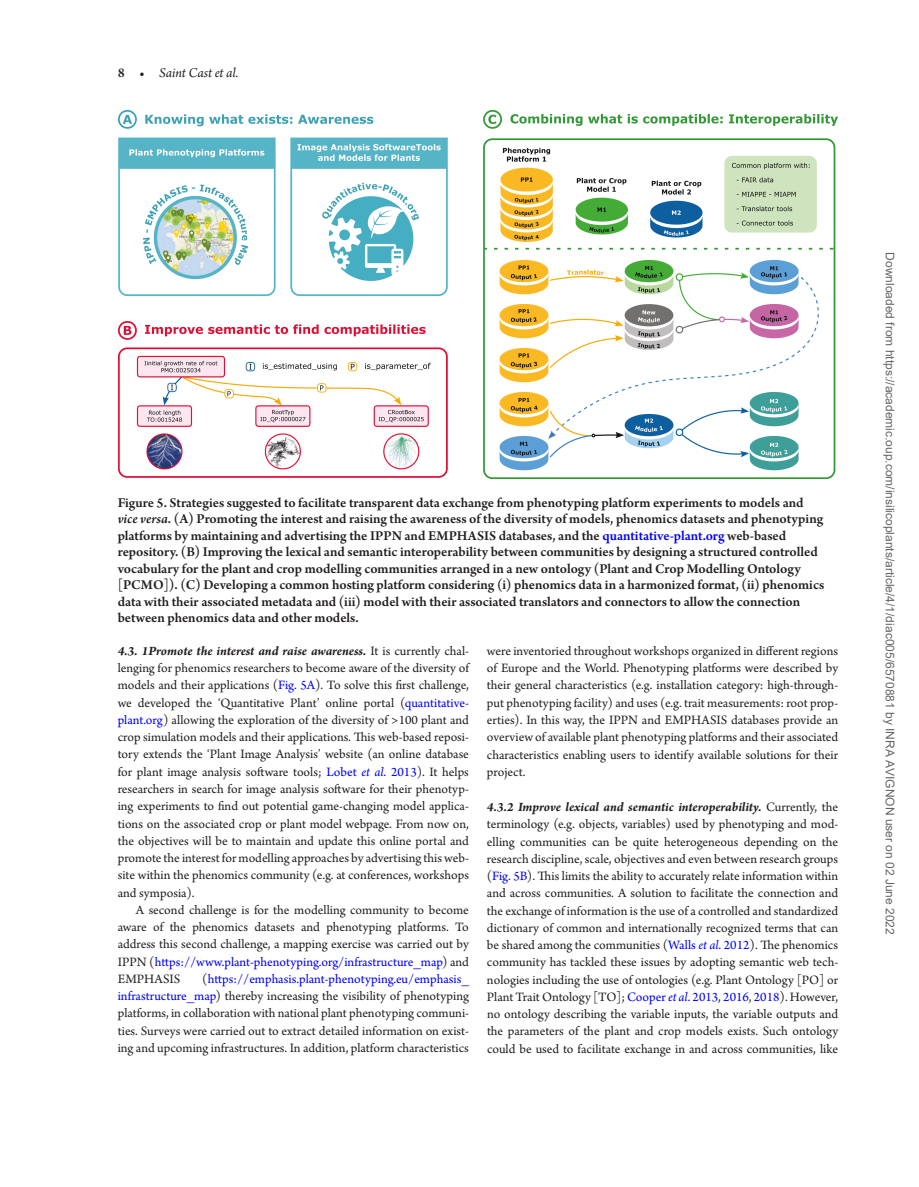
<style>
.page{position:relative;width:919px;height:1187px;background:#fff}
.page>*{position:absolute;margin:0;border:0;box-sizing:border-box;transform-origin:0 0}
.FigCapt{font:600 14.25px/16.5px "Arno Pro";letter-spacing:-.005em;color:#231f20}
.t1{font:italic 14.25px "Arno Pro";letter-spacing:-.005em;color:#231f20}
.HeadC{font:13.5px/17.2px "Arno Pro";color:#231f20;text-align:justify}
.TextInd{font:13.5px/17.2px "Arno Pro";color:#231f20;text-align:justify}
.t2{font:12px "Arial";color:#666}
.s1{font-weight:600;font-style:normal}
.s2{font-style:italic}
.s3{color:#00f}
.s4{font-weight:700;font-style:italic}
.s5{font-style:italic;color:#00f}
</style>
<div class="page">
<img style="left:118px;top:110px;width:720px;height:369px">
<p class="t1" style="left:118px;top:64px;width:122px"><span class="s1">8 •</span> Saint Cast et al.</p>
<p class="FigCapt" style="left:118px;top:494px;width:708px">Figure 5. Strategies suggested to facilitate transparent data exchange from phenotyping platform experiments to models and <span class="s2">vice versa</span>. (A) Promoting the interest and raising the awareness of the diversity of models, phenomics datasets and phenotyping platforms by maintaining and advertising the IPPN and EMPHASIS databases, and the <span class="s3">quantitative-plant.org</span> web-based repository. (B) Improving the lexical and semantic interoperability between communities by designing a structured controlled vocabulary for the plant and crop modelling communities arranged in a new ontology (Plant and Crop Modelling Ontology [PCMO]). (C) Developing a common hosting platform considering (i) phenomics data in a harmonized format, (ii) phenomics data with their associated metadata and (iii) model with their associated translators and connectors to allow the connection between phenomics data and other models.</p>
<h4 class="HeadC" style="left:118px;top:643px;width:353px"><span class="s4">4.3. 1Promote the interest and raise awareness.</span> It is currently chal&shy;lenging for phenomics researchers to become aware of the diversity of models and their applications (<span class="s3">Fig. 5A</span>). To solve this first challenge, we developed the ‘Quantitative Plant’ online portal (<span class="s3">quantitative&shy;plant.org</span>) allowing the exploration of the diversity of &gt;100 plant and crop simulation models and their applications. This web-based reposi&shy;tory extends the ‘Plant Image Analysis’ website (an online database for plant image analysis software tools; <span class="s3">Lobet</span> <span class="s5">et al</span><span class="s3">. 2013</span>). It helps researchers in search for image analysis software for their phenotyp&shy;ing experiments to find out potential game-changing model applica&shy;tions on the associated crop or plant model webpage. From now on, the objectives will be to maintain and update this online portal and promote the interest for modelling approaches by advertising this web&shy;site within the phenomics community (e.g. at conferences, workshops and symposia).</h4>
<p class="TextInd" style="left:118px;top:901px;width:352px;text-indent:18px">A second challenge is for the modelling community to become aware of the phenomics datasets and phenotyping platforms. To address this second challenge, a mapping exercise was carried out by IPPN (<span class="s3">https://www.plant-phenotyping.org/infrastructure_map</span>) and EMPHASIS</p>
<p class="TextInd" style="left:118px;top:970px;width:353px;text-indent:84px">(<span class="s3">https://emphasis.plant-phenotyping.eu/emphasis_ infrastructure_map</span>) thereby increasing the visibility of phenotyping platforms, in collaboration with national plant phenotyping communi&shy;ties. Surveys were carried out to extract detailed information on exist&shy;ing and upcoming infrastructures. In addition, platform characteristics</p>
<p class="TextInd" style="left:487px;top:643px;width:353px">were inventoried throughout workshops organized in different regions of Europe and the World. Phenotyping platforms were described by their general characteristics (e.g. installation category: high-through&shy;put phenotyping facility) and uses (e.g. trait measurements: root prop&shy;erties). In this way, the IPPN and EMPHASIS databases provide an overview of available plant phenotyping platforms and their associated characteristics enabling users to identify available solutions for their project.</p>
<h4 class="HeadC" style="left:487px;top:799px;width:353px"><span class="s4">4.3.2 Improve lexical and semantic interoperability.</span> Currently, the terminology (e.g. objects, variables) used by phenotyping and mod&shy;elling communities can be quite heterogeneous depending on the research discipline, scale, objectives and even between research groups (<span class="s3">Fig. 5B</span>). This limits the ability to accurately relate information within and across communities. A solution to facilitate the connection and the exchange of information is the use of a controlled and standardized dictionary of common and internationally recognized terms that can be shared among the communities (<span class="s3">Walls</span> <span class="s5">et al</span><span class="s3">. 2012</span>). The phenomics community has tackled these issues by adopting semantic web tech&shy;nologies including the use of ontologies (e.g. Plant Ontology [PO] or Plant Trait Ontology [TO]; <span class="s3">Cooper</span> <span class="s5">et al</span><span class="s3">. 2013</span>, <span class="s3">2016</span>, <span class="s3">2018</span>). However, no ontology describing the variable inputs, the variable outputs and the parameters of the plant and crop models exists. Such ontology could be used to facilitate exchange in and across communities, like</h4>
<p class="t2" style="left:894px;top:252px;width:683px;rotate:90deg">Downloaded from https://academic.oup.com/insilicoplants/article/4/1/diac005/6570881 by INRA AVIGNON user on 02 June 2022</p>
</div>
